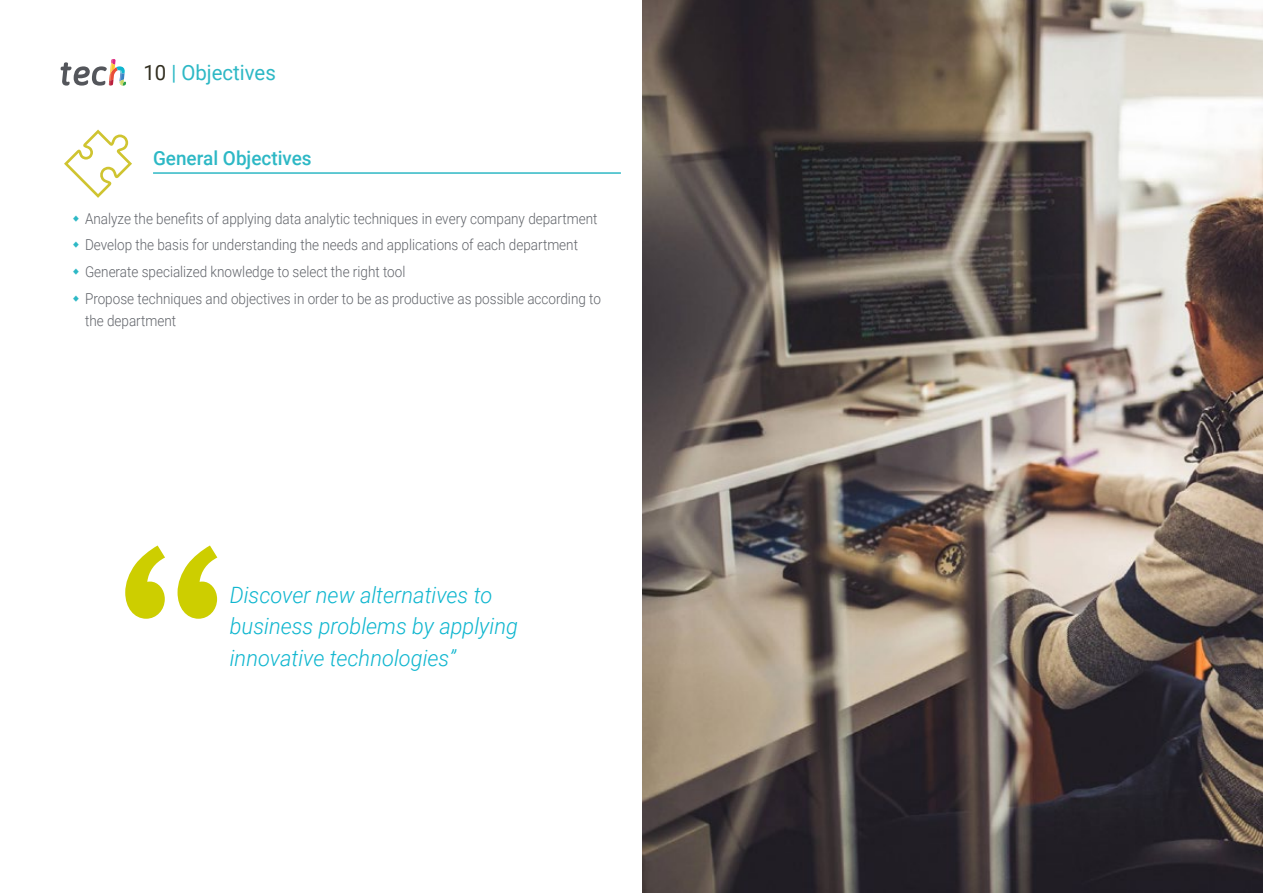
<style>
.page{position:relative;width:1263px;height:893px;background:#fff}
.page>*{position:absolute;margin:0;border:0;box-sizing:border-box;transform-origin:0 0}
.t1{font:italic 300 22.5px/31.5px "Roboto";color:#0fb6cf}
.t2{font:21px "Roboto";color:#2db8c5}
.t3{font:500 19.5px "Roboto";color:#2db8c5}
.t4{font:300 15px/26.7px "Roboto";color:#61646a;scale:.9 1}
.s1{color:#312e20}
</style>
<div class="page">
<hr style="left:153px;top:173px;width:468px;height:1px;background:#2db8c5">
<svg style="left:64px;top:130px;width:68px;height:68px"></svg>
<img style="left:642px;top:0;width:621px;height:893px">
<svg style="left:61px;top:59px;width:65px;height:27px"></svg>
<svg style="left:125px;top:545px;width:92px;height:74px"></svg>
<h2 class="t2" style="left:144px;top:57px;width:134px"><span class="s1">10</span> | Objectives</h2>
<h3 class="t3" style="left:153px;top:144px;width:160px">General Objectives</h3>
<p class="t4" style="left:85px;top:204px;width:575px">Analyze the benefits of applying data analytic techniques in every company department Develop the basis for understanding the needs and applications of each department Generate specialized knowledge to select the right tool<br>Propose techniques and objectives in order to be as productive as possible according to</p>
<p class="t4" style="left:85px;top:307px;width:103px">the department</p>
<h1 class="t1" style="left:230px;top:578px;width:290px">Discover new alternatives to business problems by applying innovative technologies”</h1>
</div>
